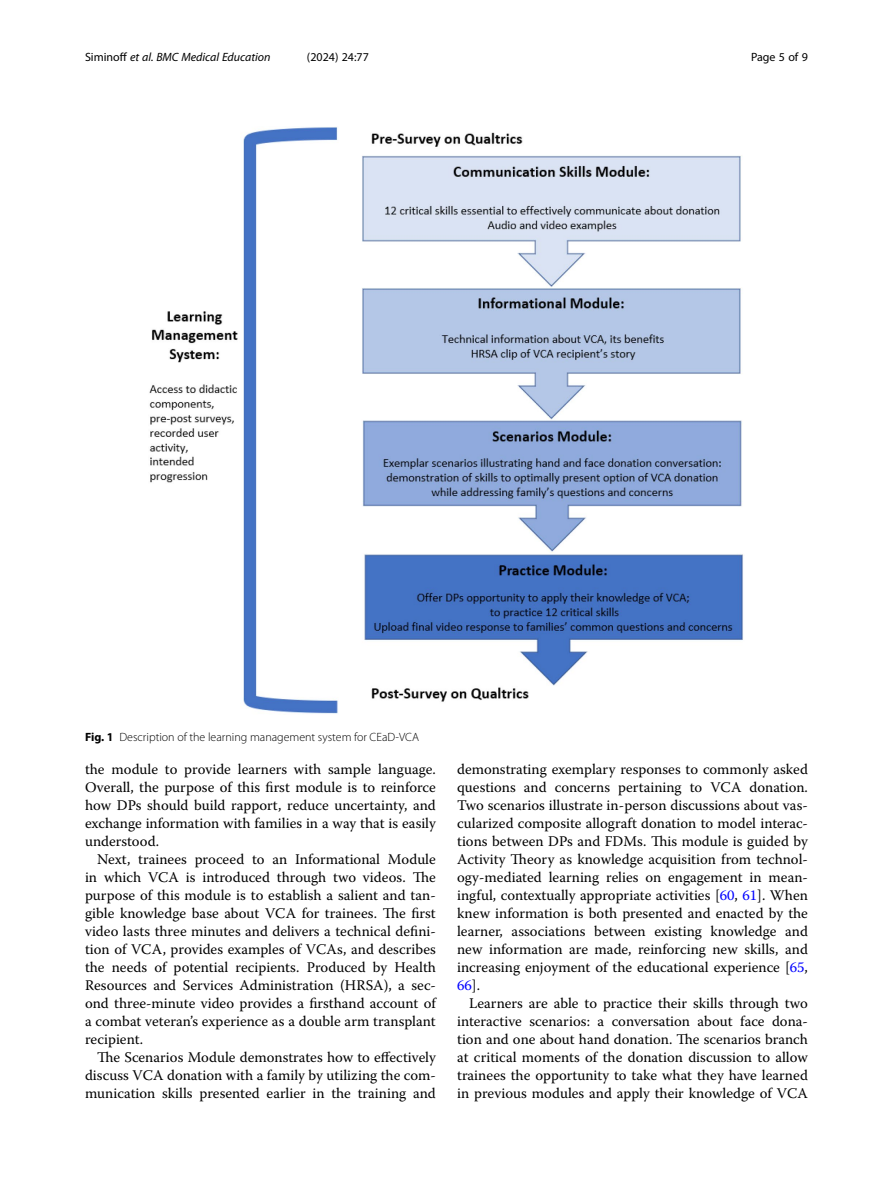
<style>
.page{position:relative;width:893px;height:1191px;background:#fff}
.page>*{position:absolute;margin:0;border:0;box-sizing:border-box;transform-origin:0 0}
.Body_Text_Indent{font:14.7px/18px "Warnock Pro";color:#000;text-align:justify}
.Figure_Caption{font:300 12px "Myriad Pro";color:#000}
.t1{font:italic 12px "Myriad Pro";color:#000}
.t2{font:12px "Myriad Pro";color:#000}
.s1{font-style:normal}
.s2{font-weight:700}
.s3{color:#00f}
</style>
<div class="page">
<img style="left:149px;top:127px;width:594px;height:587px">
<p class="t1" style="left:85px;top:50px;width:187px"><span class="s1">Siminoff</span> et al. BMC Medical Education</p>
<p class="t2" style="left:307px;top:50px;width:63px">(2024) 24:77</p>
<p class="t2" style="left:751px;top:50px;width:58px">Page 5 of 9</p>
<p class="Figure_Caption" style="left:85px;top:730px;width:335px"><span class="s2">Fig. 1</span> Description of the learning management system for CEaD-VCA</p>
<p class="Body_Text_Indent" style="left:85px;top:760px;width:352px">the module to provide learners with sample language.<br>Overall, the purpose of this first module is to reinforce how DPs should build rapport, reduce uncertainty, and exchange information with families in a way that is easily understood.</p>
<p class="Body_Text_Indent" style="left:85px;top:850px;width:352px;text-indent:12px">Next, trainees proceed to an Informational Module in which VCA is introduced through two videos. The purpose of this module is to establish a salient and tan&shy;gible knowledge base about VCA for trainees. The first video lasts three minutes and delivers a technical defini&shy;tion of VCA, provides examples of VCAs, and describes the needs of potential recipients. Produced by Health Resources and Services Administration (HRSA), a sec&shy;ond three-minute video provides a firsthand account of a combat veteran’s experience as a double arm transplant recipient.</p>
<p class="Body_Text_Indent" style="left:85px;top:1048px;width:352px;text-indent:12px">The Scenarios Module demonstrates how to effectively discuss VCA donation with a family by utilizing the com&shy;munication skills presented earlier in the training and</p>
<p class="Body_Text_Indent" style="left:457px;top:760px;width:352px">demonstrating exemplary responses to commonly asked questions and concerns pertaining to VCA donation.<br>Two scenarios illustrate in-person discussions about vas&shy;cularized composite allograft donation to model interac&shy;tions between DPs and FDMs. This module is guided by Activity Theory as knowledge acquisition from technol&shy;ogy-mediated learning relies on engagement in mean&shy;ingful, contextually appropriate activities [<span class="s3">60</span>, <span class="s3">61</span>]. When knew information is both presented and enacted by the learner, associations between existing knowledge and new information are made, reinforcing new skills, and increasing enjoyment of the educational experience [<span class="s3">65</span>, <span class="s3">66</span>].</p>
<p class="Body_Text_Indent" style="left:457px;top:994px;width:352px;text-indent:12px">Learners are able to practice their skills through two interactive scenarios: a conversation about face dona&shy;tion and one about hand donation. The scenarios branch at critical moments of the donation discussion to allow trainees the opportunity to take what they have learned in previous modules and apply their knowledge of VCA</p>
</div>
